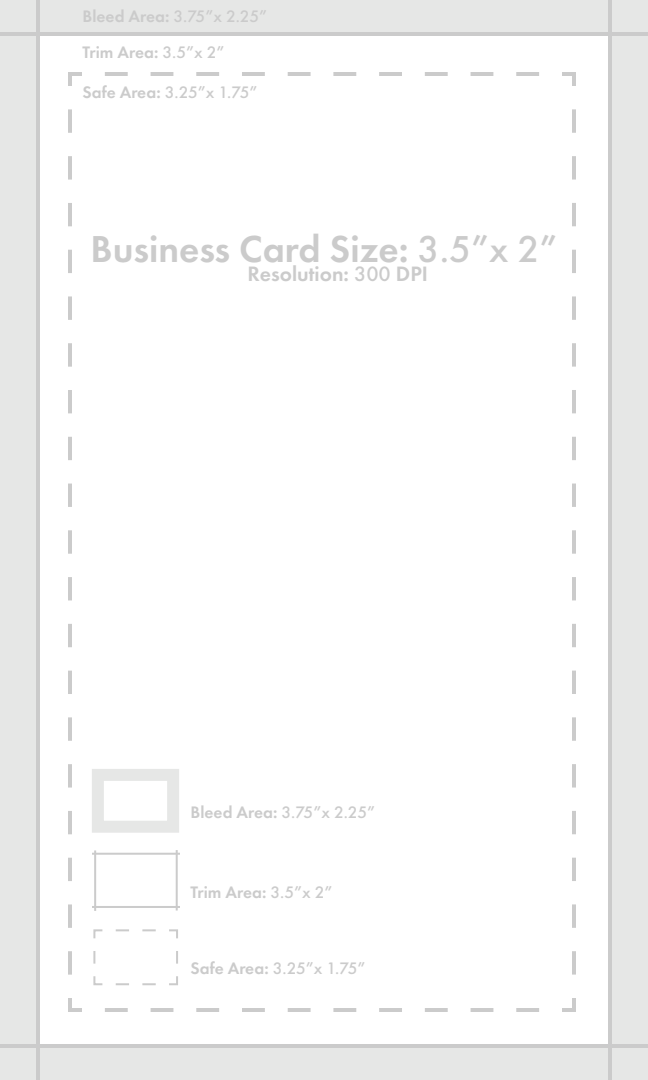
<style>
.page{position:relative;width:648px;height:1080px;background:#e6e7e6}
.page>*{position:absolute;margin:0;border:0;box-sizing:border-box;transform-origin:0 0}
.t1{font:600 38.8px "Futura PT";color:#cbcbcb}
.t2{font:600 21.6px "Futura PT";color:#cbcbcb}
.t3{font:500 17.2px "Futura PT";letter-spacing:-.06em;color:#cbcbcb}
.t4{font:600 17.2px "Futura PT";color:#cbcbcb}
.s1{font-weight:600}
.s2{font-weight:500}
</style>
<div class="page">
<div style="left:36px;top:36px;width:576px;height:1008px;background:#fff"></div>
<hr style="left:608px;top:0;width:4px;height:1080px;background:#cbcbcb">
<hr style="left:36px;top:0;width:4px;height:1080px;background:#cbcbcb">
<hr style="left:0;top:32px;width:648px;height:4px;background:#cbcbcb">
<hr style="left:0;top:1044px;width:648px;height:4px;background:#cbcbcb">
<hr style="left:92px;top:853px;width:88px;height:2px;background:#cbcbcb">
<hr style="left:94px;top:850px;width:2px;height:61px;background:#cbcbcb">
<hr style="left:176px;top:850px;width:2px;height:61px;background:#cbcbcb">
<hr style="left:92px;top:906px;width:88px;height:2px;background:#cbcbcb">
<div style="left:92px;top:769px;width:87px;height:64px;border:12px solid #e6e7e6"></div>
<svg style="left:93px;top:976px;width:63px;height:10px"></svg>
<svg style="left:93px;top:929px;width:10px;height:35px"></svg>
<svg style="left:116px;top:929px;width:62px;height:10px"></svg>
<svg style="left:169px;top:951px;width:9px;height:35px"></svg>
<svg style="left:68px;top:998px;width:14px;height:14px"></svg>
<svg style="left:68px;top:109px;width:4px;height:866px"></svg>
<svg style="left:68px;top:72px;width:14px;height:14px"></svg>
<svg style="left:105px;top:72px;width:434px;height:4px"></svg>
<svg style="left:562px;top:72px;width:14px;height:14px"></svg>
<svg style="left:572px;top:109px;width:4px;height:866px"></svg>
<svg style="left:562px;top:998px;width:14px;height:14px"></svg>
<svg style="left:105px;top:1008px;width:434px;height:4px"></svg>
<p class="t3" style="left:83px;top:6px;width:186px"><span class="s1">Bleed Area:</span> 3.75”x 2.25”</p>
<p class="t4" style="left:83px;top:41px;width:143px">Trim Area: <span class="s2">3.5”x 2”</span></p>
<p class="t3" style="left:83px;top:82px;width:176px"><span class="s1">Safe Area:</span> 3.25”x 1.75”</p>
<h1 class="t1" style="left:91px;top:224px;width:468px">Business Card Size: <span class="s2">3.5”x 2”</span></h1>
<p class="t2" style="left:247px;top:260px;width:182px">Resolution: <span class="s2">300</span> DPI</p>
<p class="t3" style="left:191px;top:802px;width:186px"><span class="s1">Bleed Area:</span> 3.75”x 2.25”</p>
<p class="t4" style="left:191px;top:881px;width:143px">Trim Area: <span class="s2">3.5”x 2”</span></p>
<p class="t3" style="left:191px;top:958px;width:176px"><span class="s1">Safe Area:</span> 3.25”x 1.75”</p>
</div>
